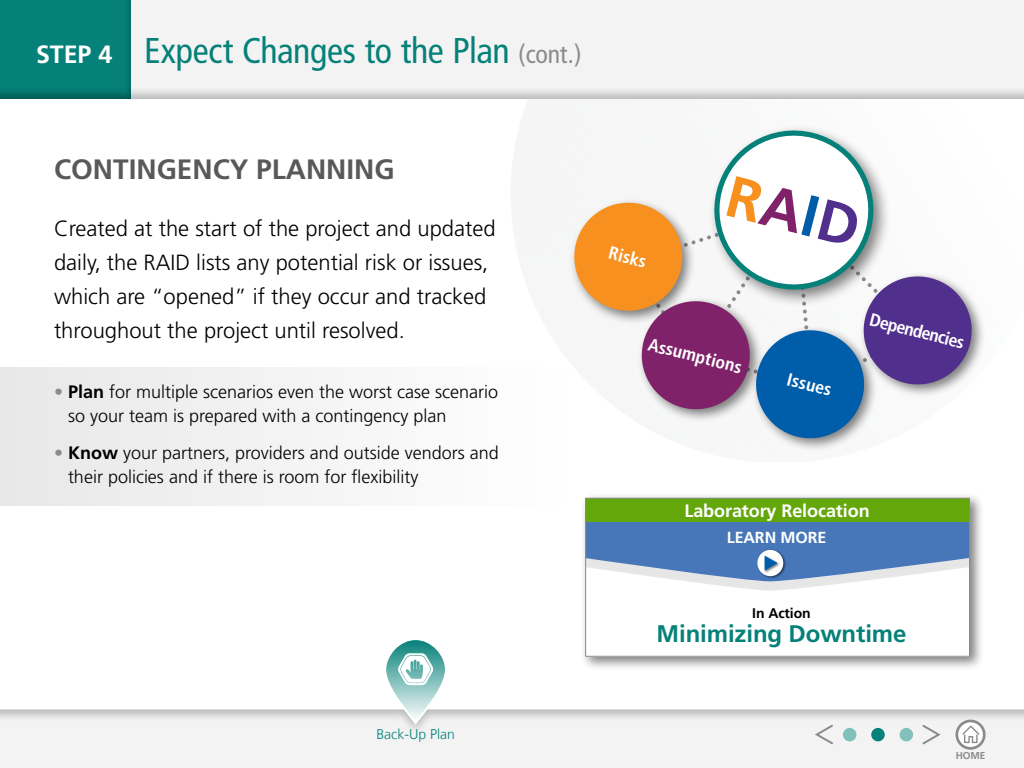
<style>
.page{position:relative;width:1024px;height:768px;background:#fff}
.page>*{position:absolute;margin:0;border:0;box-sizing:border-box;transform-origin:0 0}
.t1{font:700 58.1px "Frutiger";color:#f7901e}
.t2{font:condensed 35.8px "Frutiger";letter-spacing:-.01em;color:#058179}
.t3{font:700 28px "Frutiger";color:#58595b}
.t4{font:700 24px "Frutiger";letter-spacing:-.005em;color:#058179}
.t5{font:300 22px/34px "Frutiger";color:#000}
.t6{font:300 18px/24px "Frutiger";color:#000}
.t7{font:700 condensed 18px "Frutiger";color:#fff}
.t8{font:700 18px "Frutiger";letter-spacing:-.005em;color:#fff}
.t9{font:700 16px "Frutiger";letter-spacing:-.005em;color:#fff}
.t10{font:300 14px "Frutiger LT Com";color:#058179}
.t11{font:700 14px "Frutiger";letter-spacing:-.005em;color:#000}
.t12{font:700 10px "Frutiger";color:#8a8c8c}
.s1{font-weight:700;font-stretch:normal;font-size:25px;color:#fff}
.s2{font-size:25.8px;color:#8a8c8c}
.s3{color:#8a8c8c}
.s4{font-weight:700}
.s5{color:#7f2269}
.s6{color:#005daa}
.s7{color:#512f8c}
</style>
<div class="page">
<div style="left:0;top:0;width:1024px;height:106px;background:#000;opacity:.25"></div>
<div style="left:0;top:0;width:140px;height:100px;background:#000;opacity:.35"></div>
<div style="left:0;top:702px;width:1024px;height:66px;background:#000;opacity:.25"></div>
<svg style="left:511px;top:99px;width:513px;height:28px"></svg>
<div style="left:0;top:367px;width:572px;height:138px;background:#f3f3f3"></div>
<svg style="left:813px;top:723px;width:22px;height:23px"></svg>
<svg style="left:921px;top:723px;width:22px;height:23px"></svg>
<div style="left:580px;top:492px;width:404px;height:179px;background:#000;opacity:.5"></div>
<div style="left:586px;top:498px;width:384px;height:158px;background:#fff"></div>
<div style="left:586px;top:507px;width:383px;height:84px;background:#000;opacity:.1"></div>
<svg style="left:587px;top:521px;width:381px;height:60px"></svg>
<div style="left:586px;top:498px;width:383px;height:23px;background:#63a70a"></div>
<div style="left:585px;top:498px;width:385px;height:159px;border:1px solid #8a8c8c"></div>
<div style="left:751px;top:325px;width:127px;height:127px;background:#000;opacity:.5"></div>
<div style="left:858px;top:271px;width:128px;height:127px;background:#000;opacity:.5"></div>
<svg style="left:569px;top:97px;width:408px;height:347px"></svg>
<svg style="left:382px;top:640px;width:67px;height:88px"></svg>
<svg style="left:957px;top:721px;width:27px;height:27px"></svg>
<div style="left:955px;top:720px;width:31px;height:30px;border:3px solid #8a8c8c;border-radius:50%"></div>
<svg style="left:962px;top:726px;width:17px;height:17px"></svg>
<div style="left:843px;top:728px;width:13px;height:13px;background:#82c0bc;border-radius:50%"></div>
<div style="left:871px;top:728px;width:14px;height:13px;background:#058179;border-radius:50%"></div>
<div style="left:900px;top:728px;width:13px;height:13px;background:#82c0bc;border-radius:50%"></div>
<h2 class="t2" style="left:36px;top:30px;width:547px"><span class="s1">STEP 4</span> Expect Changes to the Plan <span class="s2">(cont.)</span></h2>
<h3 class="t3" style="left:54px;top:153px;width:342px">CONTINGENCY PLANNING</h3>
<p class="t5" style="left:54px;top:211px;width:443px">Created at the start of the project and updated daily, the RAID lists any potential risk or issues, which are “opened” if they occur and tracked throughout the project until resolved.</p>
<p class="t6" style="left:68px;top:380px;width:432px;text-indent:-14px"><span class="s3">•</span> <span class="s4">Plan</span> for multiple scenarios even the worst case scenario so your team is prepared with a contingency plan</p>
<p class="t6" style="left:68px;top:441px;width:432px;text-indent:-14px"><span class="s3">•</span> <span class="s4">Know</span> your partners, providers and outside vendors and their policies and if there is room for flexibility</p>
<p class="t10" style="left:376px;top:726px;width:80px">Back-Up Plan</p>
<p class="t7" style="left:612px;top:242px;width:40px;rotate:14deg">Risks</p>
<h1 class="t1" style="left:736px;top:162px;width:137px;rotate:14deg">R<span class="s5">A</span><span class="s6">I</span><span class="s7">D</span></h1>
<p class="t7" style="left:651px;top:334px;width:98px;rotate:14deg">Assumptions</p>
<p class="t7" style="left:790px;top:369px;width:47px;rotate:14deg">Issues</p>
<p class="t7" style="left:873px;top:309px;width:99px;rotate:14deg">Dependencies</p>
<p class="t8" style="left:684px;top:500px;width:187px">Laboratory Relocation</p>
<p class="t9" style="left:727px;top:528px;width:101px">LEARN MORE</p>
<p class="t11" style="left:752px;top:605px;width:60px">In Action</p>
<h3 class="t4" style="left:657px;top:619px;width:251px">Minimizing Downtime</h3>
<p class="t12" style="left:956px;top:750px;width:31px">HOME</p>
</div>
